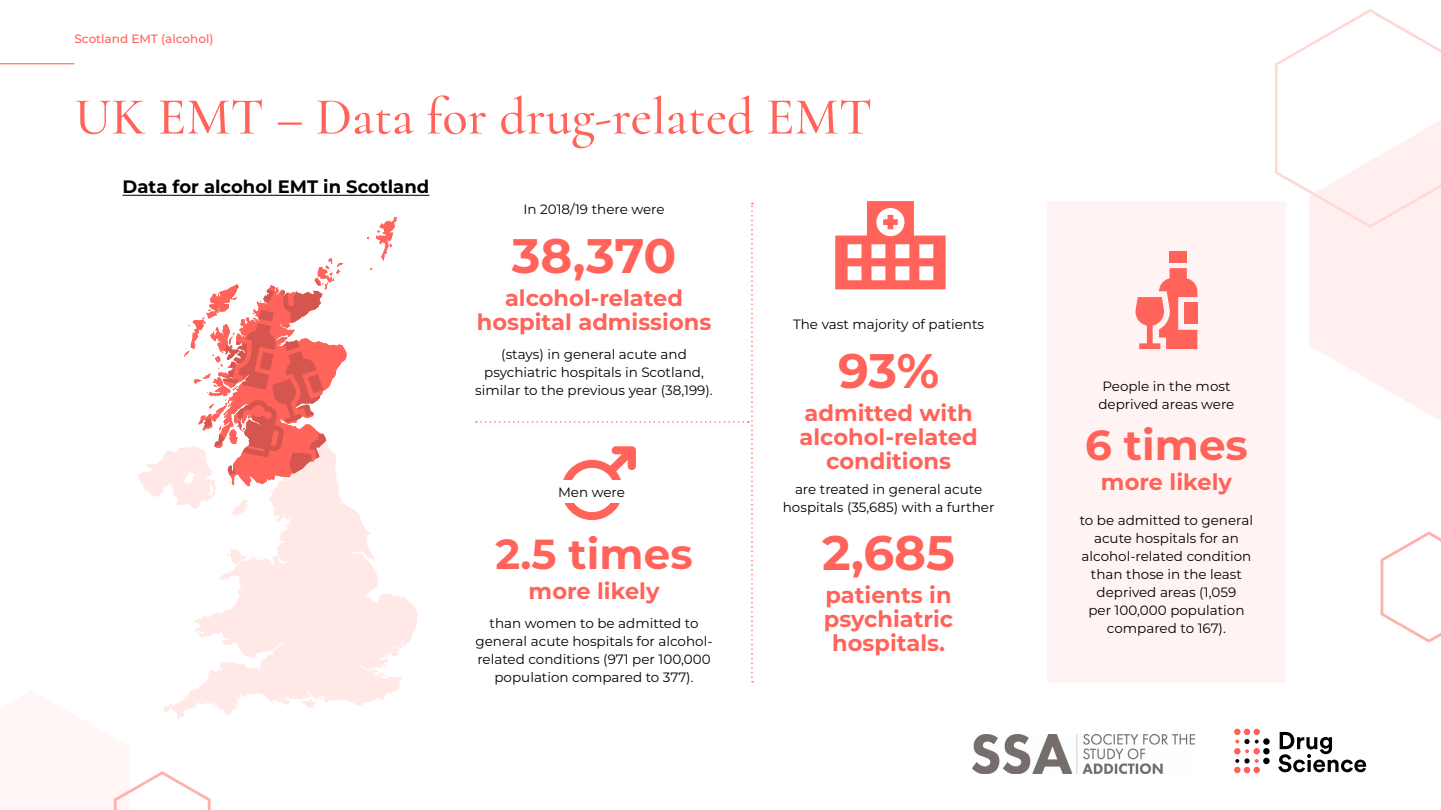
<style>
.page{position:relative;width:1441px;height:810px;background:#fff}
.page>*{position:absolute;margin:0;border:0;box-sizing:border-box;transform-origin:0 0}
.t1{font:500 52.5px "Cormorant";color:#ff6359}
.t2{font:700 48.45px "Montserrat";letter-spacing:-.005em;color:#ff6359}
.t3{font:700 42px "Montserrat";color:#ff6359}
.t4{font:700 22.5px/24px "Montserrat";color:#ff6359;text-align:center}
.t5{font:700 18px "Montserrat";color:#000}
.t6{font:13.5px/18px "Montserrat";color:#000;text-align:center}
.t7{font:500 12px "Montserrat";color:#ff6359}
</style>
<div class="page">
<svg style="left:1380px;top:531px;width:60px;height:112px"></svg>
<svg style="left:1275px;top:9px;width:165px;height:411px"></svg>
<svg style="left:1278px;top:732px;width:87px;height:40px"></svg>
<svg style="left:1262px;top:748px;width:7px;height:6px"></svg>
<svg style="left:1262px;top:758px;width:7px;height:6px"></svg>
<svg style="left:1262px;top:738px;width:7px;height:7px"></svg>
<svg style="left:1235px;top:729px;width:24px;height:44px"></svg>
<svg style="left:113px;top:771px;width:98px;height:39px"></svg>
<img style="left:972px;top:734px;width:222px;height:40px">
<hr style="left:0;top:63px;width:74px;height:1px;background:#ff6359">
<svg style="left:137px;top:447px;width:281px;height:272px"></svg>
<svg style="left:184px;top:217px;width:212px;height:269px"></svg>
<svg style="left:206px;top:239px;width:179px;height:101px"></svg>
<hr style="left:122px;top:195px;width:307px;height:1px;background:#000">
<svg style="left:835px;top:201px;width:110px;height:88px"></svg>
<svg style="left:476px;top:203px;width:277px;height:479px"></svg>
<div style="left:1047px;top:201px;width:238px;height:481px;background:#fff4f3"></div>
<div style="left:1169px;top:251px;width:17px;height:11px;background:#ff6359"></div>
<svg style="left:1135px;top:268px;width:62px;height:81px"></svg>
<p class="t7" style="left:74px;top:30px;width:140px">Scotland EMT (alcohol)</p>
<h1 class="t1" style="left:74px;top:85px;width:799px">UK EMT – Data for drug-related EMT</h1>
<h3 class="t5" style="left:122px;top:174px;width:308px">Data for alcohol EMT in Scotland</h3>
<p class="t6" style="left:523px;top:200px;width:143px">In 2018/19 there were</p>
<h2 class="t2" style="left:511px;top:220px;width:166px">38,370</h2>
<h3 class="t4" style="left:477px;top:285px;width:236px">alcohol-related hospital admissions</h3>
<p class="t6" style="left:475px;top:345px;width:239px">(stays) in general acute and psychiatric hospitals in Scotland, similar to the previous year (38,199).</p>
<p class="t6" style="left:558px;top:483px;width:68px">Men were</p>
<h3 class="t3" style="left:495px;top:524px;width:199px">2.5 times</h3>
<h3 class="t4" style="left:528px;top:578px;width:132px">more likely</h3>
<p class="t6" style="left:475px;top:614px;width:238px">than women to be admitted to general acute hospitals for alcohol&shy;related conditions (971 per 100,000 population compared to 377).</p>
<p class="t6" style="left:793px;top:315px;width:193px">The vast majority of patients</p>
<h2 class="t2" style="left:838px;top:335px;width:103px">93%</h2>
<h3 class="t4" style="left:799px;top:400px;width:179px">admitted with alcohol-related conditions</h3>
<p class="t6" style="left:782px;top:479px;width:213px">are treated in general acute hospitals (35,685) with a further</p>
<h2 class="t2" style="left:822px;top:518px;width:134px">2,685</h2>
<h3 class="t4" style="left:823px;top:582px;width:131px">patients in psychiatric hospitals.</h3>
<p class="t6" style="left:1098px;top:377px;width:137px;text-align:left">People in the most deprived areas were</p>
<h3 class="t3" style="left:1084px;top:415px;width:164px">6 times</h3>
<h3 class="t4" style="left:1100px;top:469px;width:132px">more likely</h3>
<p class="t6" style="left:1079px;top:510px;width:175px">to be admitted to general acute hospitals for an alcohol-related condition than those in the least deprived areas (1,059<br>per 100,000 population compared to 167).</p>
</div>
